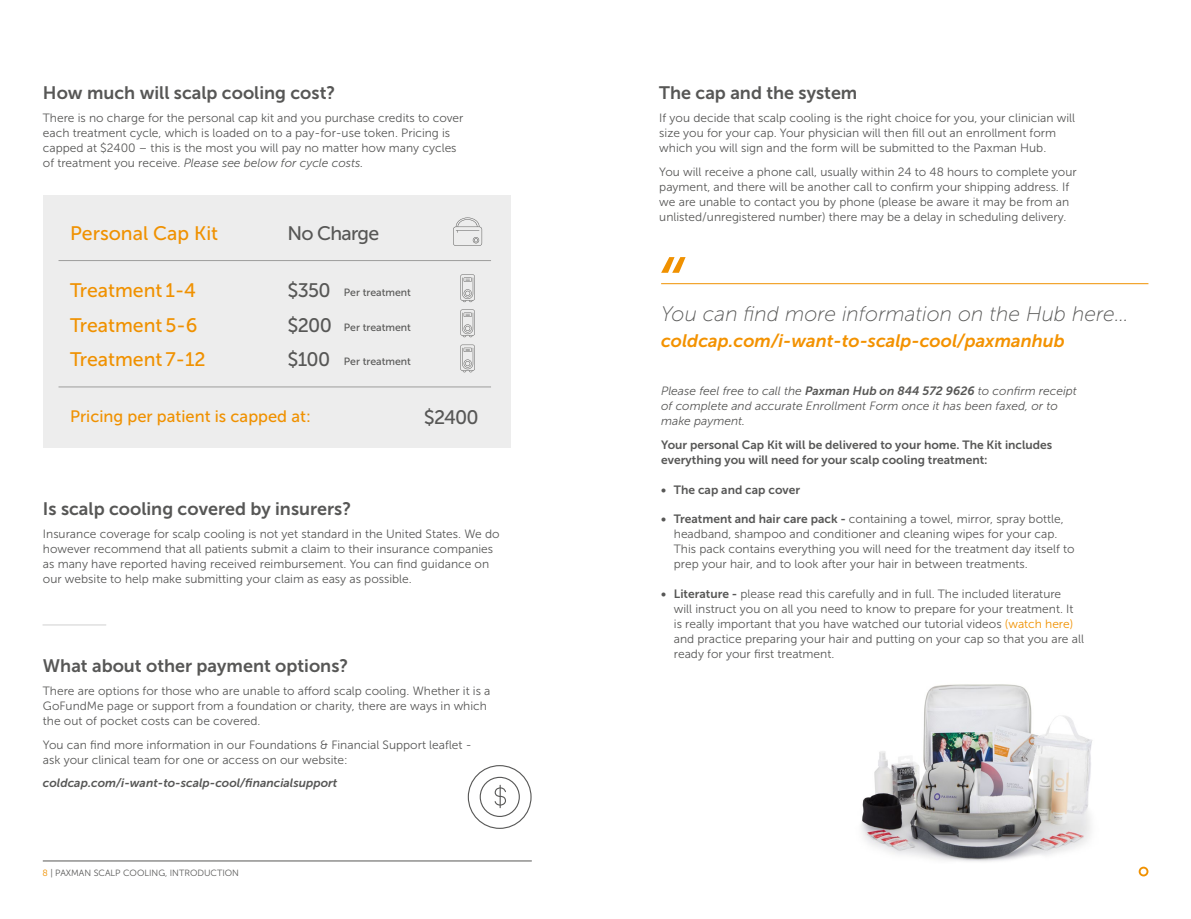
<style>
.page{position:relative;width:1191px;height:919px;background:#fff}
.page>*{position:absolute;margin:0;border:0;box-sizing:border-box;transform-origin:0 0}
.t1{font:italic 21px "Museo Sans 100";color:#575756}
.t2{font:19.5px "Museo Sans 500";color:#f09100}
.t3{font:19.5px "Museo Sans 500";letter-spacing:-.04em;color:#575756}
.t4{font:18px "Museo Sans 700";color:#575756}
.t5{font:italic 18px "Museo Sans 700";color:#f39200}
.t6{font:16.5px "Museo Sans 500";color:#f09100}
.t7{font:12px/15px "Museo Sans 300";color:#575756}
.t8{font:italic 12px/15px "Museo Sans 300";color:#575756}
.t9{font:12px/15px "Museo Sans 700";color:#575756}
.t10{font:italic 12px "Museo Sans 700";color:#575756}
.t11{font:10.5px "Museo Sans 500";color:#575756}
.t12{font:9px "Museo Sans 300";color:#575756}
.s1{font-style:italic}
.s2{color:#f09100}
.s3{font-family:"Museo Sans 700"}
</style>
<div class="page">
<svg style="left:1138px;top:866px;width:10px;height:10px"></svg>
<hr style="left:43px;top:860px;width:488px;height:1px;background:#575756">
<img style="left:861px;top:684px;width:232px;height:178px">
<hr style="left:661px;top:283px;width:487px;height:1px;background:#f09100">
<svg style="left:661px;top:257px;width:24px;height:16px"></svg>
<div style="left:43px;top:196px;width:468px;height:252px;background:#ededed"></div>
<svg style="left:460px;top:274px;width:15px;height:28px"></svg>
<svg style="left:460px;top:309px;width:15px;height:28px"></svg>
<svg style="left:460px;top:344px;width:15px;height:28px"></svg>
<svg style="left:453px;top:217px;width:29px;height:29px"></svg>
<hr style="left:59px;top:260px;width:432px;height:1px;background:#9d9d9c">
<hr style="left:59px;top:386px;width:432px;height:1px;background:#9d9d9c">
<hr style="left:43px;top:624px;width:63px;height:1px;background:#d0d0d0">
<svg style="left:468px;top:765px;width:63px;height:63px"></svg>
<h3 class="t4" style="left:43px;top:82px;width:294px">How much will scalp cooling cost?</h3>
<p class="t7" style="left:43px;top:111px;width:422px">There is no charge for the personal cap kit and you purchase credits to cover each treatment cycle, which is loaded on to a pay-for-use token. Pricing is capped at $2400 – this is the most you will pay no matter how many cycles of treatment you receive. <span class="s1">Please see below for cycle costs.</span></p>
<h2 class="t2" style="left:70px;top:222px;width:150px">Personal Cap Kit</h2>
<h2 class="t3" style="left:288px;top:222px;width:93px">No Charge</h2>
<h2 class="t2" style="left:70px;top:280px;width:127px">Treatment 1-4</h2>
<h2 class="t3" style="left:288px;top:280px;width:44px">$350</h2>
<h2 class="t2" style="left:70px;top:314px;width:129px">Treatment 5-6</h2>
<h2 class="t3" style="left:288px;top:314px;width:46px">$200</h2>
<h2 class="t2" style="left:70px;top:348px;width:137px">Treatment 7-12</h2>
<h2 class="t3" style="left:288px;top:348px;width:44px">$100</h2>
<p class="t11" style="left:344px;top:287px;width:69px">Per treatment</p>
<p class="t11" style="left:344px;top:322px;width:69px">Per treatment</p>
<p class="t11" style="left:344px;top:356px;width:69px">Per treatment</p>
<h3 class="t6" style="left:70px;top:407px;width:242px">Pricing per patient is capped at:</h3>
<h2 class="t3" style="left:424px;top:407px;width:56px">$2400</h2>
<h3 class="t4" style="left:43px;top:498px;width:310px">Is scalp cooling covered by insurers?</h3>
<p class="t7" style="left:43px;top:526px;width:458px">Insurance coverage for scalp cooling is not yet standard in the United States. We do however recommend that all patients submit a claim to their insurance companies as many have reported having received reimbursement. You can find guidance on our website to help make submitting your claim as easy as possible.</p>
<h3 class="t4" style="left:43px;top:655px;width:307px">What about other payment options?</h3>
<p class="t7" style="left:43px;top:683px;width:449px">There are options for those who are unable to afford scalp cooling. Whether it is a<br>GoFundMe page or support from a foundation or charity, there are ways in which the out of pocket costs can be covered.</p>
<p class="t7" style="left:43px;top:737px;width:430px">You can find more information in our Foundations &amp; Financial Support leaflet - ask your clinical team for one or access on our website:</p>
<p class="t10" style="left:43px;top:776px;width:296px">coldcap.com/i-want-to-scalp-cool/financialsupport</p>
<p class="t12" style="left:43px;top:868px;width:198px"><span class="s2">8</span> | PAXMAN SCALP COOLING, INTRODUCTION</p>
<h3 class="t4" style="left:659px;top:82px;width:200px">The cap and the system</h3>
<p class="t7" style="left:659px;top:111px;width:417px">If you decide that scalp cooling is the right choice for you, your clinician will size you for your cap. Your physician will then fill out an enrollment form which you will sign and the form will be submitted to the Paxman Hub.</p>
<p class="t7" style="left:659px;top:164px;width:419px">You will receive a phone call, usually within 24 to 48 hours to complete your payment, and there will be another call to confirm your shipping address. If we are unable to contact you by phone (please be aware it may be from an unlisted/unregistered number) there may be a delay in scheduling delivery.</p>
<h1 class="t1" style="left:661px;top:303px;width:469px">You can find more information on the Hub here…</h1>
<h3 class="t5" style="left:661px;top:330px;width:405px">coldcap.com/i-want-to-scalp-cool/paxmanhub</h3>
<p class="t8" style="left:661px;top:384px;width:417px">Please feel free to call the <span class="s3">Paxman Hub on 844 572 9626</span> to confirm receipt of complete and accurate Enrollment Form once it has been faxed, or to make payment.</p>
<p class="t9" style="left:661px;top:437px;width:393px">Your personal Cap Kit will be delivered to your home. The Kit includes everything you will need for your scalp cooling treatment:</p>
<p class="t9" style="left:661px;top:482px;width:140px">• The cap and cap cover</p>
<p class="t7" style="left:674px;top:511px;width:402px;text-indent:-13px"><span class="s3">• Treatment and hair care pack -</span> containing a towel, mirror, spray bottle, headband, shampoo and conditioner and cleaning wipes for your cap.<br>This pack contains everything you will need for the treatment day itself to prep your hair, and to look after your hair in between treatments.</p>
<p class="t7" style="left:674px;top:586px;width:411px;text-indent:-13px"><span class="s3">• Literature -</span> please read this carefully and in full. The included literature<br>will instruct you on all you need to know to prepare for your treatment. It is really important that you have watched our tutorial videos <span class="s2">(watch here) </span>and practice preparing your hair and putting on your cap so that you are all ready for your first treatment.</p>
</div>
